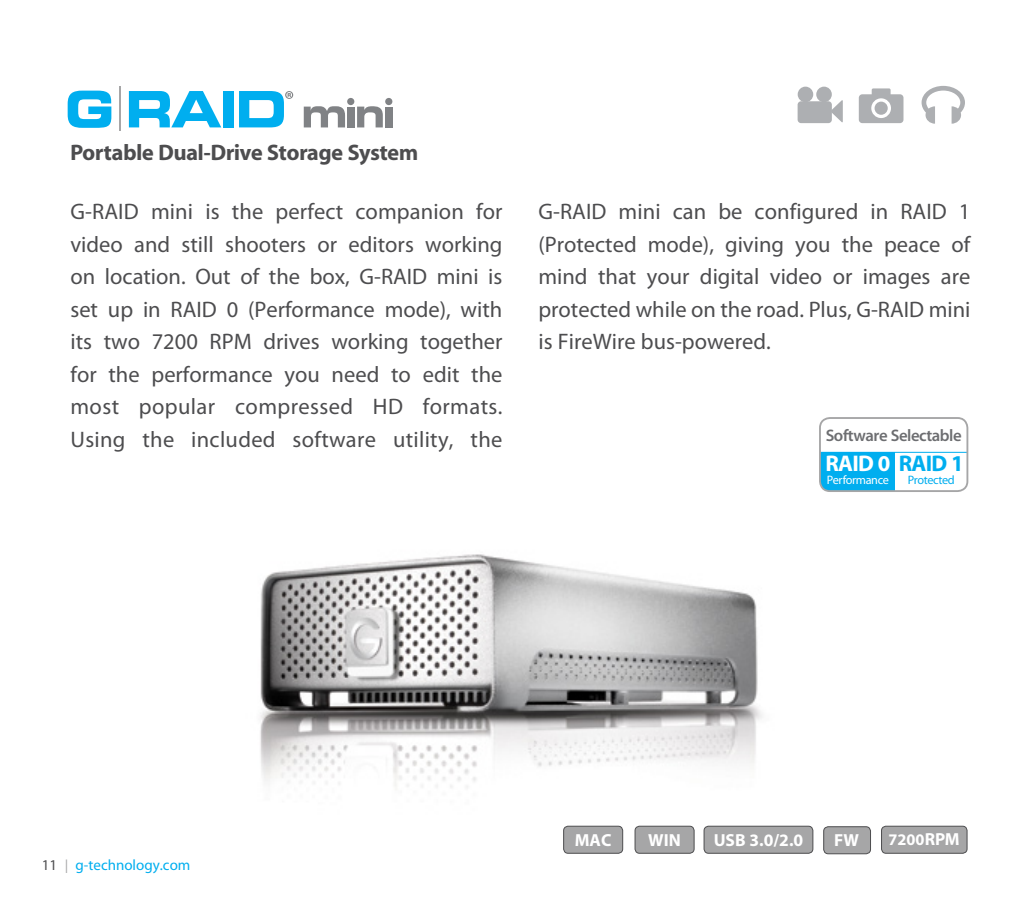
<style>
.page{position:relative;width:1035px;height:900px;background:#fff}
.page>*{position:absolute;margin:0;border:0;box-sizing:border-box;transform-origin:0 0}
.t1{font:700 22.75px "Myriad Pro";letter-spacing:-.03em;color:#fff}
.t2{font:22.5px/32.5px "Myriad Pro";letter-spacing:.005em;color:#4d4d4f;text-align:justify}
.t3{font:22.5px "Myriad Headline";color:#4d4d4f}
.t4{font:700 17.5px "Myriad Pro";color:#fff}
.t5{font:600 16.75px "Myriad Pro";letter-spacing:-.025em;color:#6d6e71}
.t6{font:700 16.25px "Myriad Pro";color:#fff}
.t7{font:15px "Myriad Pro";color:#00aeef}
.t8{font:12.25px "Myriad Pro";letter-spacing:-.03em;color:#fff}
.t9{font:12.25px "Myriad Pro";letter-spacing:-.03em;color:#00aeef}
.s1{color:#00aeef}
.s2{color:#4d4d4f}
.s3{font-weight:300;font-size:20px;color:#a6a6a7}
.s4{font-size:17.5px}
</style>
<div class="page">
<img style="left:260px;top:554px;width:532px;height:299px">
<svg style="left:68px;top:91px;width:43px;height:37px"></svg>
<svg style="left:129px;top:91px;width:92px;height:36px"></svg>
<div style="left:223px;top:91px;width:10px;height:36px;background:#00aeef"></div>
<svg style="left:304px;top:106px;width:41px;height:21px"></svg>
<div style="left:347px;top:107px;width:8px;height:20px;background:#808285"></div>
<svg style="left:357px;top:106px;width:26px;height:21px"></svg>
<div style="left:385px;top:107px;width:8px;height:20px;background:#808285"></div>
<div style="left:347px;top:98px;width:7px;height:7px;background:#808285;border-radius:50%"></div>
<div style="left:385px;top:98px;width:7px;height:7px;background:#808285;border-radius:50%"></div>
<svg style="left:239px;top:91px;width:54px;height:36px"></svg>
<hr style="left:120px;top:86px;width:1px;height:45px;background:#a6a6a7">
<div style="left:820px;top:452px;width:75px;height:39px;background:#00aeef"></div>
<hr style="left:820px;top:452px;width:147px;height:1px;background:#00aeef">
<div style="left:819px;top:417px;width:149px;height:75px;border:2px solid #a6a6a7;border-radius:10px"></div>
<div style="left:564px;top:826px;width:59px;height:27px;background:#a6a6a7;border-radius:5px"></div>
<div style="left:563px;top:826px;width:60px;height:28px;border:1px solid #4d4d4f;border-radius:5px"></div>
<div style="left:635px;top:826px;width:59px;height:27px;background:#a6a6a7;border-radius:5px"></div>
<div style="left:635px;top:826px;width:60px;height:28px;border:1px solid #4d4d4f;border-radius:5px"></div>
<div style="left:704px;top:826px;width:109px;height:27px;background:#a6a6a7;border-radius:4px"></div>
<div style="left:704px;top:826px;width:109px;height:28px;border:1px solid #4d4d4f;border-radius:4px"></div>
<div style="left:824px;top:827px;width:47px;height:27px;background:#a6a6a7;border-radius:5px"></div>
<div style="left:823px;top:826px;width:48px;height:28px;border:1px solid #4d4d4f;border-radius:5px"></div>
<svg style="left:859px;top:88px;width:44px;height:35px"></svg>
<svg style="left:922px;top:86px;width:43px;height:38px"></svg>
<div style="left:798px;top:101px;width:34px;height:22px;background:#adafb2;border-radius:4px"></div>
<div style="left:798px;top:87px;width:15px;height:15px;background:#adafb2;border-radius:50%"></div>
<div style="left:816px;top:87px;width:16px;height:15px;background:#adafb2;border-radius:50%"></div>
<svg style="left:831px;top:100px;width:12px;height:23px"></svg>
<div style="left:882px;top:826px;width:85px;height:27px;background:#a6a6a7;border-radius:4px"></div>
<div style="left:881px;top:826px;width:86px;height:28px;border:1px solid #4d4d4f;border-radius:4px"></div>
<p class="t3" style="left:70px;top:141px;width:349px">Portable Dual-Drive Storage System</p>
<p class="t2" style="left:70px;top:196px;width:434px">G-RAID mini is the perfect companion for video and still shooters or editors working on location. Out of the box, G-RAID mini is set up in RAID 0 (Performance mode), with its two 7200 RPM drives working together for the performance you need to edit the most popular compressed HD formats.<br>Using the included software utility, the</p>
<p class="t2" style="left:538px;top:196px;width:434px">G-RAID mini can be configured in RAID 1 (Protected mode), giving you the peace of mind that your digital video or images are protected while on the road. Plus, G-RAID mini is FireWire bus-powered.</p>
<p class="t5" style="left:826px;top:426px;width:138px">Software Selectable</p>
<p class="t1" style="left:825px;top:449px;width:140px">RAID 0 <span class="s1">RAID 1</span></p>
<p class="t8" style="left:827px;top:473px;width:64px">Performance</p>
<p class="t9" style="left:908px;top:473px;width:49px">Protected</p>
<p class="t7" style="left:42px;top:857px;width:150px"><span class="s2">11</span> <span class="s3">I</span> g-technology.com</p>
<p class="t4" style="left:575px;top:828px;width:38px">MAC</p>
<p class="t4" style="left:648px;top:828px;width:34px">WIN</p>
<p class="t4" style="left:714px;top:828px;width:91px">USB 3.0/2.0</p>
<p class="t4" style="left:834px;top:829px;width:26px">FW</p>
<p class="t6" style="left:889px;top:829px;width:73px">7200<span class="s4">RPM</span></p>
</div>
